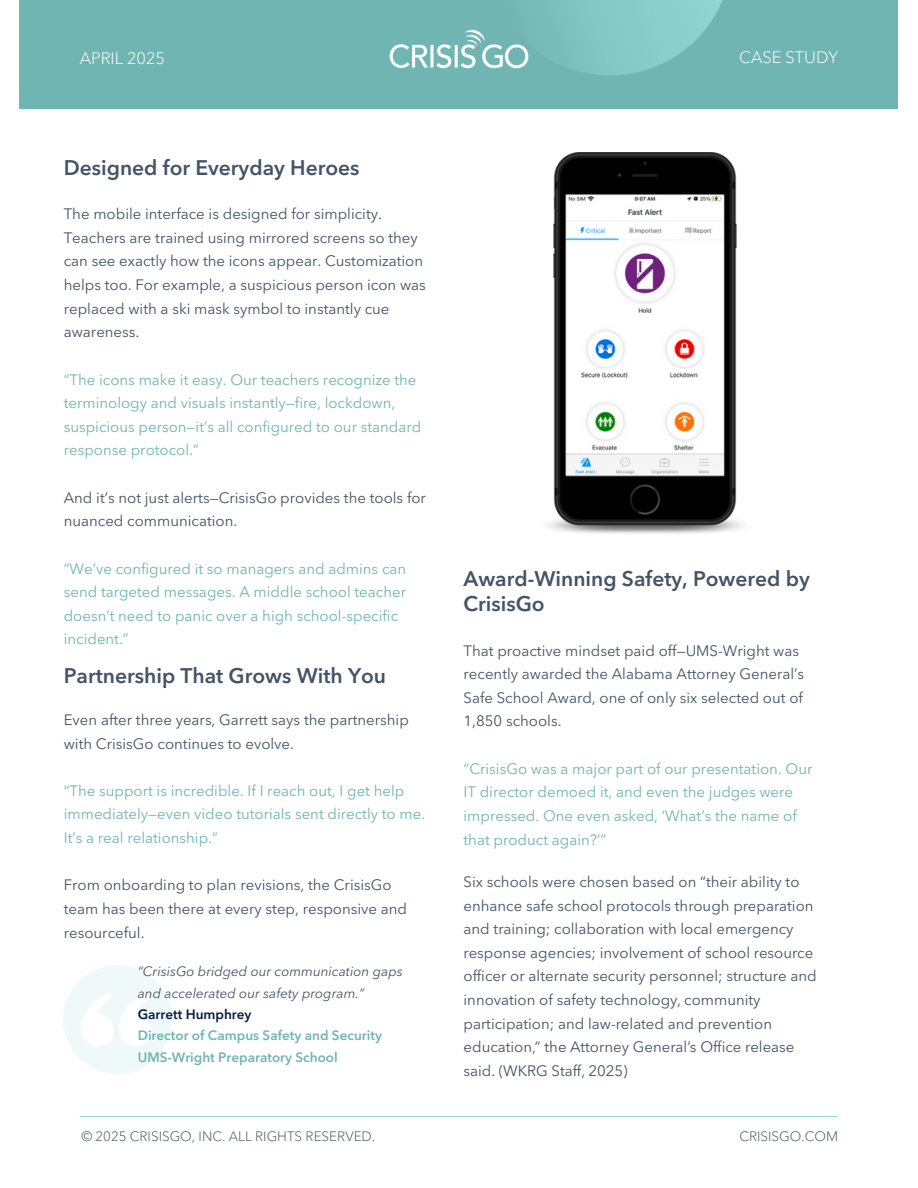
<style>
.page{position:relative;width:918px;height:1188px;background:#fff}
.page>*{position:absolute;margin:0;border:0;box-sizing:border-box;transform-origin:0 0}
.t1{font:600 21px/24.8px "Avenir Next LT Pro";color:#425467}
.t2{font:300 16.5px "Avenir Next LT Pro";color:#fff}
.t3{font:15px/23.7px "Avenir Next LT Pro";color:#425467}
.t4{font:15px/23.7px "Avenir Next LT Pro";color:#70b5b1}
.t5{font:italic 13.5px/21.3px "Avenir Next LT Pro";color:#425467}
.t6{font:600 13.5px "Avenir Next LT Pro";color:#70b5b1}
.t7{font:300 13.5px "Avenir Next LT Pro";color:#425467}
.t8{font:600 13.5px "Avenir Next LT Pro";color:#031d40}
</style>
<div class="page">
<div style="left:19px;top:0;width:879px;height:109px;background:#70b5b1"></div>
<svg style="left:548px;top:0;width:175px;height:75px"></svg>
<img style="left:389px;top:29px;width:140px;height:40px">
<hr style="left:80px;top:1116px;width:758px;height:1px;background:#9addda">
<img style="left:547px;top:153px;width:196px;height:381px">
<h1 class="t2" style="left:80px;top:47px;width:87px">APRIL 2025</h1>
<h3 class="t2" style="left:739px;top:47px;width:100px">CASE STUDY</h3>
<p class="t1" style="left:64px;top:157px;width:297px">Designed for Everyday Heroes</p>
<p class="t3" style="left:64px;top:203px;width:364px">The mobile interface is designed for simplicity.<br>Teachers are trained using mirrored screens so they can see exactly how the icons appear. Customization helps too. For example, a suspicious person icon was replaced with a ski mask symbol to instantly cue awareness.</p>
<p class="t4" style="left:64px;top:369px;width:359px">“The icons make it easy. Our teachers recognize the terminology and visuals instantly—fire, lockdown, suspicious person—it’s all configured to our standard response protocol.”</p>
<p class="t3" style="left:64px;top:487px;width:364px">And it’s not just alerts—CrisisGo provides the tools for nuanced communication.</p>
<p class="t4" style="left:64px;top:558px;width:344px">“We’ve configured it so managers and admins can send targeted messages. A middle school teacher doesn’t need to panic over a high school-specific incident.”</p>
<p class="t1" style="left:64px;top:665px;width:324px">Partnership That Grows With You</p>
<p class="t3" style="left:64px;top:709px;width:347px">Even after three years, Garrett says the partnership with CrisisGo continues to evolve.</p>
<p class="t4" style="left:64px;top:780px;width:363px">“The support is incredible. If I reach out, I get help immediately—even video tutorials sent directly to me.<br>It’s a real relationship.”</p>
<p class="t3" style="left:64px;top:875px;width:345px">From onboarding to plan revisions, the CrisisGo team has been there at every step, responsive and resourceful.</p>
<p class="t5" style="left:138px;top:962px;width:267px">“CrisisGo bridged our communication gaps and accelerated our safety program.”</p>
<p class="t8" style="left:138px;top:1009px;width:115px">Garrett Humphrey</p>
<h2 class="t6" style="left:138px;top:1030px;width:246px">Director of Campus Safety and Security</h2>
<h1 class="t6" style="left:138px;top:1052px;width:202px">UMS-Wright Preparatory School</h1>
<h1 class="t1" style="left:464px;top:568px;width:348px">Award-Winning Safety, Powered by<br>CrisisGo</h1>
<h3 class="t3" style="left:464px;top:640px;width:342px">That proactive mindset paid off—UMS-Wright was recently awarded the Alabama Attorney General’s Safe School Award, one of only six selected out of 1,850 schools.</h3>
<h3 class="t4" style="left:464px;top:758px;width:350px">“CrisisGo was a major part of our presentation. Our IT director demoed it, and even the judges were impressed. One even asked, ‘What’s the name of that product again?’”</h3>
<h3 class="t3" style="left:464px;top:871px;width:355px">Six schools were chosen based on “their ability to enhance safe school protocols through preparation and training; collaboration with local emergency response agencies; involvement of school resource officer or alternate security personnel; structure and innovation of safety technology, community participation; and law-related and prevention education,” the Attorney General’s Office release said. (WKRG Staff, 2025)</h3>
<h3 class="t7" style="left:81px;top:1128px;width:295px">© 2025 CRISISGO, INC. ALL RIGHTS RESERVED.</h3>
<h3 class="t7" style="left:739px;top:1128px;width:100px">CRISISGO.COM</h3>
</div>
